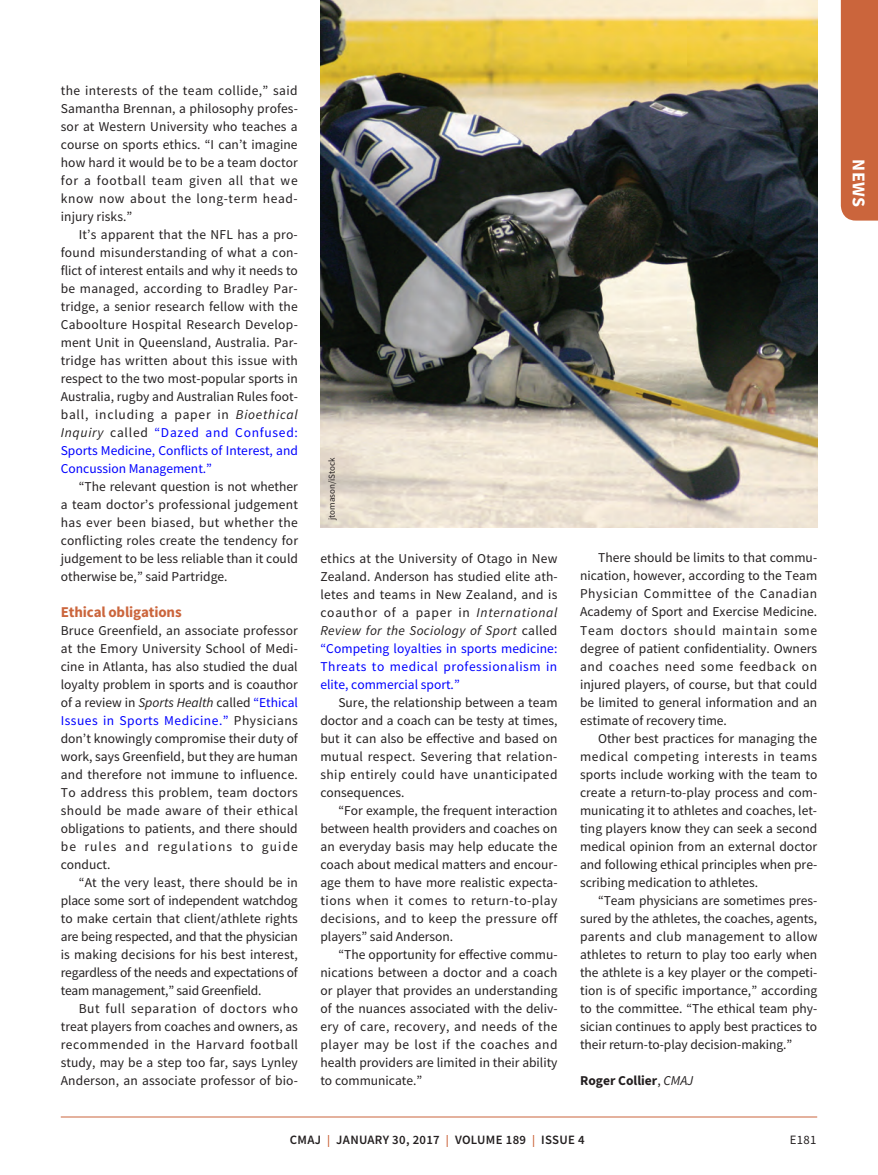
<style>
.page{position:relative;width:878px;height:1175px;background:#fff}
.page>*{position:absolute;margin:0;border:0;box-sizing:border-box;transform-origin:0 0}
.t1{font:700 18px "Source Sans Pro";color:#fff}
.t2{font:700 15px "Source Sans Pro";letter-spacing:-.01em;color:#cb653c}
.t3{font:13.5px/18px "Source Sans Pro";color:#231f20;text-align:justify}
.t4{font:700 13.5px "Source Sans Pro";color:#231f20}
.t5{font:600 12.75px "Source Sans Pro";letter-spacing:.025em;color:#231f20}
.t6{font:12.75px "Source Sans Pro";color:#231f20}
.t7{font:9px "Source Sans Pro";color:#231f20}
.s1{font-style:italic}
.s2{color:#00f}
.s3{font-weight:400}
.s4{font-weight:400;font-style:italic}
.s5{font-size:12px;color:#cb653c}
</style>
<div class="page">
<div style="left:840px;top:0;width:38px;height:220px;background:#cb653c"></div>
<hr style="left:61px;top:1116px;width:756px;height:1px;background:#cb653c">
<img style="left:320px;top:0;width:497px;height:527px">
<p class="t3" style="left:61px;top:81px;width:239px">the interests of the team collide,” said Samantha Brennan, a philosophy profes&shy;sor at Western University who teaches a course on sports ethics. “I can’t imagine how hard it would be to be a team doctor for a football team given all that we know now about the long-term head&shy;injury risks.”</p>
<p class="t3" style="left:61px;top:225px;width:239px;text-indent:18px">It’s apparent that the NFL has a pro&shy;found misunderstanding of what a con&shy;flict of interest entails and why it needs to be managed, according to Bradley Par&shy;tridge, a senior research fellow with the Caboolture Hospital Research Develop&shy;ment Unit in Queensland, Australia. Par&shy;tridge has written about this issue with respect to the two most-popular sports in Australia, rugby and Australian Rules foot&shy;ball, including a paper in <span class="s1">Bioethical Inquiry</span> called <span class="s2">“Dazed and Confused:<br>Sports Medicine, Conflicts of Interest, and Concussion Management.”</span></p>
<p class="t3" style="left:61px;top:477px;width:239px;text-indent:18px">“The relevant question is not whether a team doctor’s professional judgement has ever been biased, but whether the conflicting roles create the tendency for judgement to be less reliable than it could otherwise be,” said Partridge.</p>
<p class="t2" style="left:61px;top:601px;width:122px">Ethical obligations</p>
<p class="t3" style="left:61px;top:621px;width:239px">Bruce Greenfield, an associate professor at the Emory University School of Medi&shy;cine in Atlanta, has also studied the dual loyalty problem in sports and is coauthor of a review in <span class="s1">Sports Health</span> called <span class="s2">“Ethical Issues in Sports Medicine.”</span> Physicians don’t knowingly compromise their duty of work, says Greenfield, but they are human and therefore not immune to influence.<br>To address this problem, team doctors should be made aware of their ethical obligations to patients, and there should be rules and regulations to guide conduct.</p>
<p class="t3" style="left:61px;top:873px;width:239px;text-indent:18px">“At the very least, there should be in place some sort of independent watchdog to make certain that client/athlete rights are being respected, and that the physician is making decisions for his best interest, regardless of the needs and expectations of team management,” said Greenfield.</p>
<p class="t3" style="left:61px;top:999px;width:239px;text-indent:18px">But full separation of doctors who treat players from coaches and owners, as recommended in the Harvard football study, may be a step too far, says Lynley Anderson, an associate professor of bio-</p>
<p class="t7" style="left:326px;top:520px;width:64px;rotate:-90deg">jtomason/iStock</p>
<p class="t3" style="left:320px;top:549px;width:239px">ethics at the University of Otago in New Zealand. Anderson has studied elite ath&shy;letes and teams in New Zealand, and is coauthor of a paper in <span class="s1">International Review for the Sociology of Sport</span> called <span class="s2">“Competing loyalties in sports medicine:<br>Threats to medical professionalism in elite, commercial sport.”</span></p>
<p class="t3" style="left:320px;top:693px;width:239px;text-indent:18px">Sure, the relationship between a team doctor and a coach can be testy at times, but it can also be effective and based on mutual respect. Severing that relation&shy;ship entirely could have unanticipated consequences.</p>
<p class="t3" style="left:320px;top:801px;width:239px;text-indent:18px">“For example, the frequent interaction between health providers and coaches on an everyday basis may help educate the coach about medical matters and encour&shy;age them to have more realistic expecta&shy;tions when it comes to return-to-play decisions, and to keep the pressure off players” said Anderson.</p>
<p class="t3" style="left:320px;top:945px;width:239px;text-indent:18px">“The opportunity for effective commu&shy;nications between a doctor and a coach or player that provides an understanding of the nuances associated with the deliv&shy;ery of care, recovery, and needs of the player may be lost if the coaches and health providers are limited in their ability to communicate.”</p>
<p class="t3" style="left:580px;top:549px;width:239px;text-indent:18px">There should be limits to that commu&shy;nication, however, according to the Team Physician Committee of the Canadian Academy of Sport and Exercise Medicine.<br>Team doctors should maintain some degree of patient confidentiality. Owners and coaches need some feedback on injured players, of course, but that could be limited to general information and an estimate of recovery time.</p>
<p class="t3" style="left:580px;top:729px;width:239px;text-indent:18px">Other best practices for managing the medical competing interests in teams sports include working with the team to create a return-to-play process and com&shy;municating it to athletes and coaches, let&shy;ting players know they can seek a second medical opinion from an external doctor and following ethical principles when pre&shy;scribing medication to athletes.</p>
<p class="t3" style="left:580px;top:891px;width:239px;text-indent:18px">“Team physicians are sometimes pres&shy;sured by the athletes, the coaches, agents, parents and club management to allow athletes to return to play too early when the athlete is a key player or the competi&shy;tion is of specific importance,” according to the committee. “The ethical team phy&shy;sician continues to apply best practices to their return-to-play decision-making.”</p>
<p class="t4" style="left:580px;top:1071px;width:115px">Roger Collier<span class="s3">,</span> <span class="s4">CMAJ</span></p>
<p class="t5" style="left:290px;top:1131px;width:296px">CMAJ <span class="s5">|</span> JANUARY 30, 2017 <span class="s5">|</span> VOLUME 189 <span class="s5">|</span> ISSUE 4</p>
<p class="t6" style="left:789px;top:1132px;width:28px">E181</p>
<h1 class="t1" style="left:871px;top:159px;width:49px;rotate:90deg">NEWS</h1>
</div>
